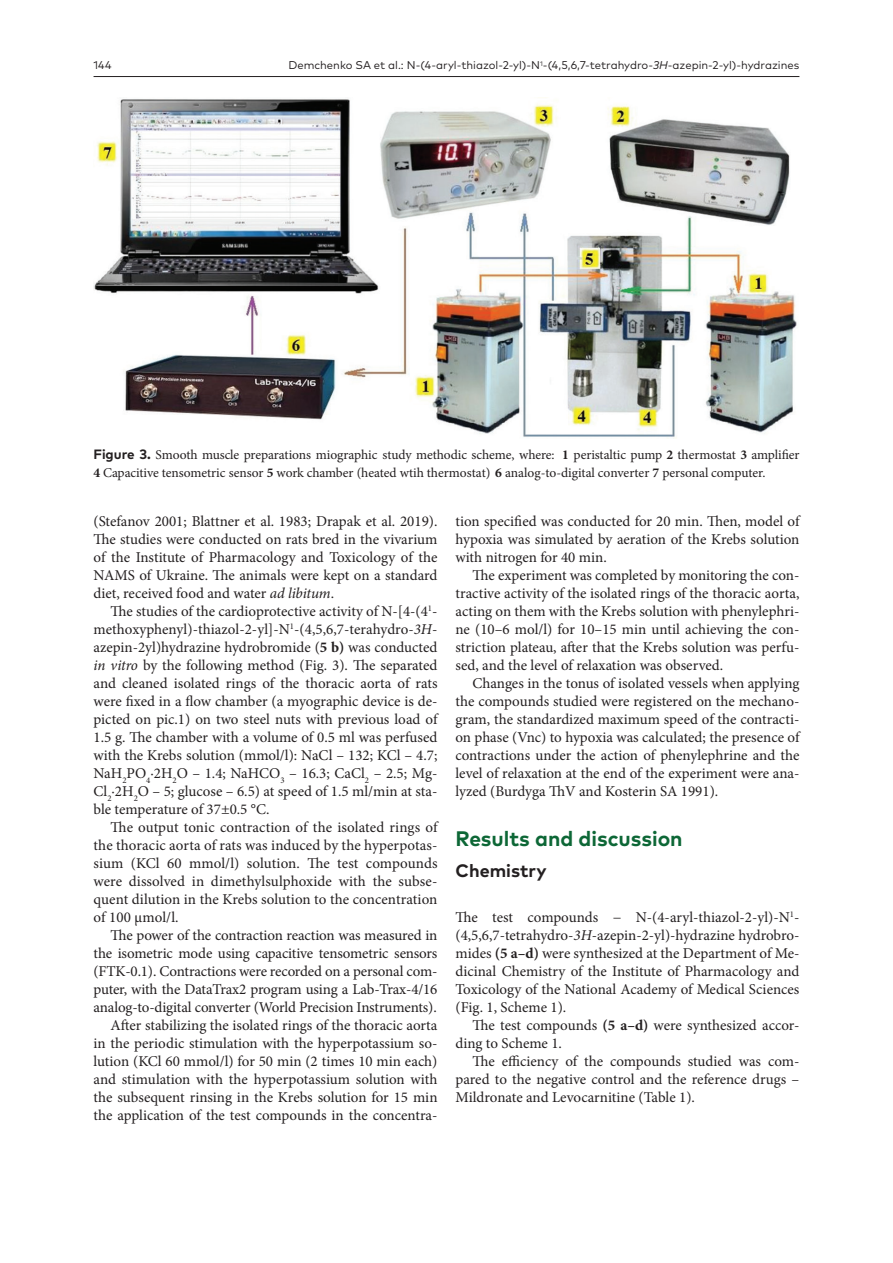
<style>
.page{position:relative;width:893px;height:1263px;background:#fff}
.page>*{position:absolute;margin:0;border:0;box-sizing:border-box;transform-origin:0 0}
.H_1{font:700 21px "FF Mark Pro";color:#0d6736}
.H_2{font:700 18px "FF Mark Pro";color:#231f20}
.Body_text{font:15px/18px "Minion Pro";color:#231f20;text-align:justify}
.Body_text_-_no_inden{font:15px/18px "Minion Pro";color:#231f20;text-align:justify}
.FIG_Caption{font:13.5px/18px "Minion Pro";letter-spacing:-.005em;color:#231f20}
.t1{font:11.25px "FF Mark Pro";color:#231f20}
.s1{font-style:italic}
.s2{font-family:"FF Mark Pro";font-weight:700}
.s3{font-weight:700}
</style>
<div class="page">
<hr style="left:94px;top:76px;width:705px;height:1px;background:#231f20">
<img style="left:94px;top:99px;width:703px;height:339px">
<p class="t1" style="left:94px;top:57px;width:19px">144</p>
<p class="t1" style="left:288px;top:57px;width:512px">Demchenko SA et al.: N-(4-aryl-thiazol-2-yl)-N<sup>1</sup>-(4,5,6,7-tetrahydro-<span class="s1">3H</span>-azepin-2-yl)-hydrazines</p>
<p class="FIG_Caption" style="left:94px;top:446px;width:707px"><span class="s2">Figure 3.</span> Smooth muscle preparations miographic study methodic scheme, where: <span class="s3">1</span> peristaltic pump <span class="s3">2</span> thermostat <span class="s3">3</span> amplifier<br><span class="s3">4</span> Capacitive tensometric sensor <span class="s3">5</span> work chamber (heated wtih thermostat) <span class="s3">6</span> analog-to-digital converter <span class="s3">7</span> personal computer.</p>
<p class="Body_text" style="left:94px;top:512px;width:345px">(Stefanov 2001; Blattner et al. 1983; Drapak et al. 2019).<br>The studies were conducted on rats bred in the vivarium of the Institute of Pharmacology and Toxicology of the NAMS of Ukraine. The animals were kept on a standard diet, received food and water <span class="s1">ad libitum</span>.</p>
<p class="Body_text" style="left:94px;top:602px;width:345px;text-indent:17px">The studies of the cardioprotective activity of N-[4-(4<sup>1</sup>- methoxyphenyl)-thiazol-2-yl]-N<sup>1</sup>-(4,5,6,7-terahydro-<span class="s1">3Н&shy;</span>azepin-2yl)hydrazine hydrobromide (<span class="s3">5 b)</span> was conducted <span class="s1">in vitro</span> by the following method (Fig. 3). The separated and cleaned isolated rings of the thoracic aorta of rats were fixed in a flow chamber (a myographic device is de&shy;picted on pic.1) on two steel nuts with previous load of 1.5 g. The chamber with a volume of 0.5 ml was perfused with the Krebs solution (mmol/l): NaCl – 132; KCl – 4.7; NaH<sub>2</sub>PO<sub>4</sub>·2H<sub>2</sub>О – 1.4; NaHCO<sub>3</sub> – 16.3; CaCl<sub>2</sub> – 2.5; Mg-Cl<sub>2</sub>·2H<sub>2</sub>O – 5; glucose – 6.5) at speed of 1.5 ml/min at sta&shy;ble temperature of 37±0.5 °C.</p>
<p class="Body_text" style="left:94px;top:818px;width:345px;text-indent:17px">The output tonic contraction of the isolated rings of the thoracic aorta of rats was induced by the hyperpotas&shy;sium (KCl 60 mmol/l) solution. The test compounds were dissolved in dimethylsulphoxide with the subse&shy;quent dilution in the Krebs solution to the concentration of 100 µmol/l.</p>
<p class="Body_text" style="left:94px;top:926px;width:345px;text-indent:17px">The power of the contraction reaction was measured in the isometric mode using capacitive tensometric sensors (FTK-0.1). Contractions were recorded on a personal com&shy;puter, with the DataTrax2 program using a Lab-Trax-4/16 analog-to-digital converter (World Precision Instruments).</p>
<p class="Body_text" style="left:94px;top:1016px;width:345px;text-indent:17px">After stabilizing the isolated rings of the thoracic aorta in the periodic stimulation with the hyperpotassium so&shy;lution (KCl 60 mmol/l) for 50 min (2 times 10 min each) and stimulation with the hyperpotassium solution with the subsequent rinsing in the Krebs solution for 15 min the application of the test compounds in the concentra-</p>
<p class="Body_text" style="left:455px;top:512px;width:345px">tion specified was conducted for 20 min. Then, model of hypoxia was simulated by aeration of the Krebs solution with nitrogen for 40 min.</p>
<p class="Body_text" style="left:455px;top:566px;width:345px;text-indent:17px">The experiment was completed by monitoring the con&shy;tractive activity of the isolated rings of the thoracic aorta, acting on them with the Krebs solution with phenylephri&shy;ne (10–6 mol/l) for 10–15 min until achieving the con&shy;striction plateau, after that the Krebs solution was perfu&shy;sed, and the level of relaxation was observed.</p>
<p class="Body_text" style="left:455px;top:674px;width:345px;text-indent:17px">Changes in the tonus of isolated vessels when applying the compounds studied were registered on the mechano&shy;gram, the standardized maximum speed of the contracti&shy;on phase (Vnc) to hypoxia was calculated; the presence of contractions under the action of phenylephrine and the level of relaxation at the end of the experiment were ana&shy;lyzed (Burdyga ThV and Kosterin SA 1991).</p>
<p class="H_1" style="left:455px;top:823px;width:229px">Results and discussion</p>
<p class="H_2" style="left:455px;top:857px;width:93px">Chemistry</p>
<p class="Body_text_-_no_inden" style="left:455px;top:908px;width:345px">The test compounds − N-(4-aryl-thiazol-2-yl)-N<sup>1</sup>- (4,5,6,7-tetrahydro-<span class="s1">3Н</span>-azepin-2-yl)-hydrazine hydrobro&shy;mides <span class="s3">(5 a–d)</span> were synthesized at the Department of Me&shy;dicinal Chemistry of the Institute of Pharmacology and Toxicology of the National Academy of Medical Sciences (Fig. 1, Scheme 1).</p>
<p class="Body_text" style="left:455px;top:1016px;width:345px;text-indent:17px">The test compounds <span class="s3">(5 a–d)</span> were synthesized accor&shy;ding to Scheme 1.</p>
<p class="Body_text" style="left:455px;top:1052px;width:345px;text-indent:17px">The efficiency of the compounds studied was com&shy;pared to the negative control and the reference drugs – Mildronate and Levocarnitine (Table 1).</p>
</div>
